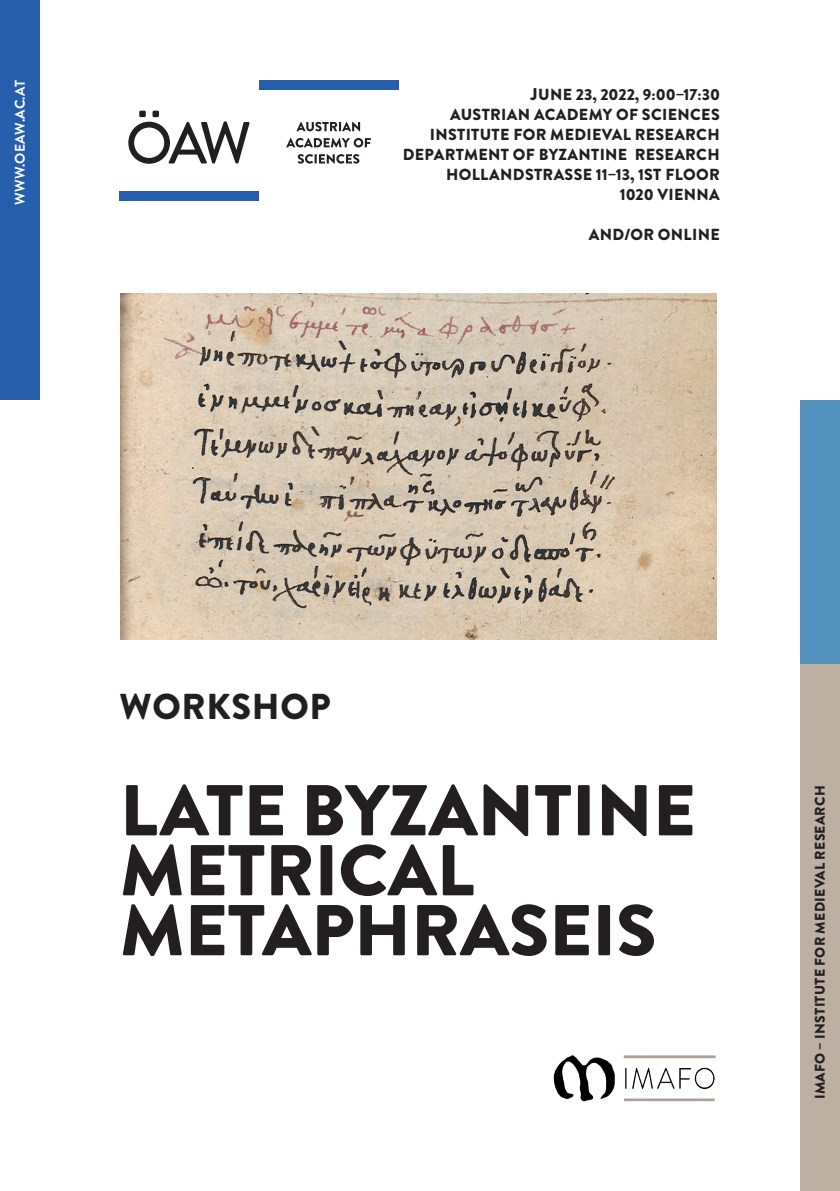
<style>
.page{position:relative;width:840px;height:1191px;background:#fff}
.page>*{position:absolute;margin:0;border:0;box-sizing:border-box;transform-origin:0 0}
.t1{font:900 71.8px/60px "Brandon Grotesque";letter-spacing:-.005em;color:#231f20}
.t2{font:900 36px "Brandon Grotesque";letter-spacing:.02em;color:#231f20}
.t3{font:900 16px/20px "Brandon Grotesque";letter-spacing:.02em;color:#231f20;text-align:right}
.t4{font:900 14px "Brandon Grotesque";letter-spacing:.02em;color:#231f20}
.t5{font:700 14px "Brandon Grotesque";letter-spacing:.02em;color:#fff}
.s1{font-size:17px}
</style>
<div class="page">
<div style="left:0;top:0;width:40px;height:400px;background:#275eac"></div>
<div style="left:799px;top:659px;width:40px;height:532px;background:#beafa3"></div>
<div style="left:799px;top:400px;width:40px;height:263px;background:#5292bd"></div>
<img style="left:120px;top:293px;width:596px;height:346px">
<img style="left:553px;top:1055px;width:163px;height:47px">
<div style="left:119px;top:191px;width:140px;height:9px;background:#275eac"></div>
<div style="left:259px;top:80px;width:139px;height:10px;background:#275eac"></div>
<svg style="left:128px;top:121px;width:121px;height:43px"></svg>
<div style="left:139px;top:111px;width:7px;height:6px;background:#231f20"></div>
<div style="left:152px;top:111px;width:7px;height:6px;background:#231f20"></div>
<svg style="left:296px;top:122px;width:64px;height:9px"></svg>
<svg style="left:286px;top:138px;width:84px;height:9px"></svg>
<svg style="left:297px;top:154px;width:62px;height:10px"></svg>
<p class="t5" style="left:10px;top:205px;width:126px;rotate:-90deg">WWW.OEAW.AC.AT</p>
<p class="t3" style="left:402px;top:85px;width:318px"><span class="s1">J</span>UNE 23, 2022, 9:00–17:30<br>AUSTRIAN ACADEMY OF SCIENCES<br>INSTITUTE FOR MEDIEVAL RESEARCH<br>DEPARTMENT OF BYZANTINE RESEARCH<br>HOLLANDSTRASSE 11–13, 1ST FLOOR<br>1020 VIENNA</p>
<p class="t3" style="left:588px;top:224px;width:132px">AND/OR ONLINE</p>
<h2 class="t2" style="left:119px;top:681px;width:212px">WORKSHOP</h2>
<h1 class="t1" style="left:120px;top:781px;width:577px">LATE BYZANTINE<br>METRICAL<br>METAPHRASEIS</h1>
<p class="t4" style="left:809px;top:1099px;width:315px;rotate:-90deg">IMAFO – INSTITUTE FOR MEDIEVAL RESEARCH</p>
</div>
